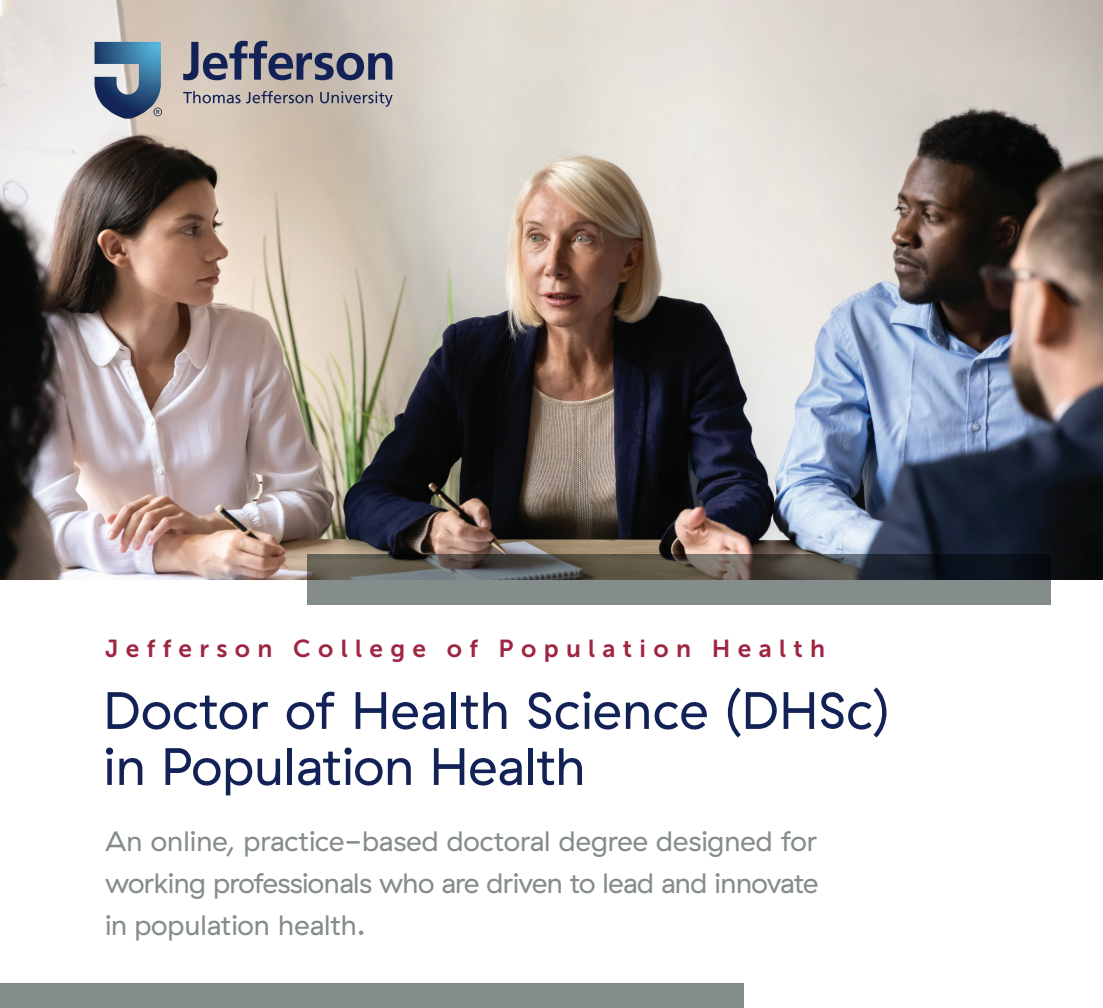
<style>
.page{position:relative;width:1103px;height:1008px;background:#fff}
.page>*{position:absolute;margin:0;border:0;box-sizing:border-box;transform-origin:0 0}
.t1{font:52.5px/56px "GT Haptik";letter-spacing:.01em;color:#132256}
.t2{font:28px/42px "GT Haptik";letter-spacing:-.02em;color:#848c8c;text-align:justify}
.t3{font:24.5px "Museo Sans 700";letter-spacing:.3em;color:#9f2643}
</style>
<div class="page">
<img style="left:0;top:0;width:1102px;height:580px">
<svg style="left:183px;top:41px;width:209px;height:39px;background:#838290"></svg>
<svg style="left:183px;top:91px;width:130px;height:12px;background:#9c979b"></svg>
<svg style="left:320px;top:91px;width:72px;height:16px"></svg>
<svg style="left:94px;top:42px;width:68px;height:77px;background:#63809d"></svg>
<svg style="left:307px;top:554px;width:744px;height:51px;background:#656967"></svg>
<div style="left:0;top:983px;width:743px;height:25px;background:#848c8c"></div>
<p class="t3" style="left:105px;top:635px;width:721px">Jefferson College of Population Health</p>
<h1 class="t1" style="left:103px;top:683px;width:787px">Doctor of Health Science (DHSc) in Population Health</h1>
<p class="t2" style="left:105px;top:820px;width:715px">An online, practice-based doctoral degree designed for working professionals who are driven to lead and innovate in population health.</p>
</div>
